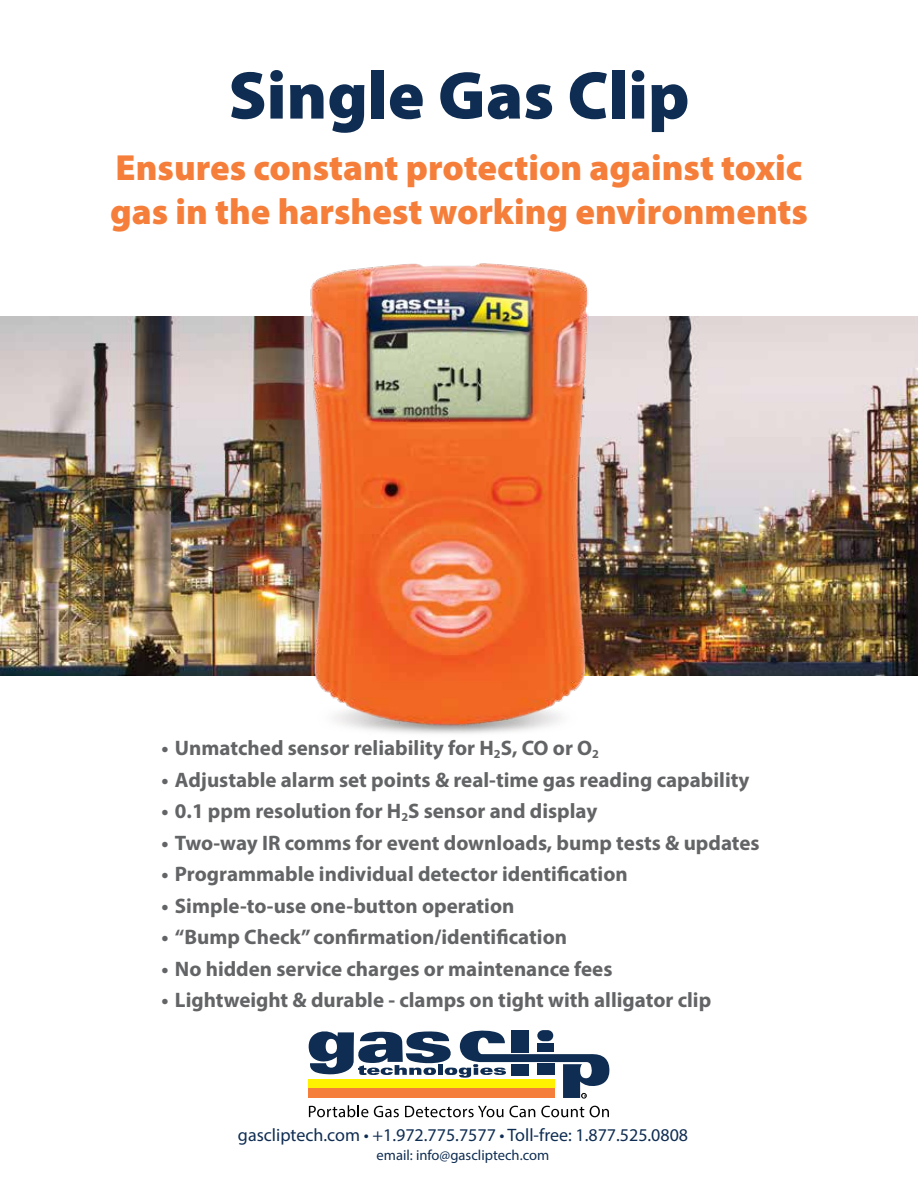
<style>
.page{position:relative;width:918px;height:1188px;background:#fff}
.page>*{position:absolute;margin:0;border:0;box-sizing:border-box;transform-origin:0 0}
.t1{font:900 68.1px "Myriad Pro";color:#0f2d52}
.t2{font:900 36.45px/43.7px "Myriad Pro";color:#f57f3a}
.t3{font:700 21px "Myriad Pro";color:#636466}
.t4{font:18px "Myriad Pro";color:#0f2d52}
.t5{font:14.55px "Myriad Pro";color:#0f2d52}
</style>
<div class="page">
<img style="left:0;top:316px;width:918px;height:360px">
<svg style="left:309px;top:1105px;width:59px;height:12px"></svg>
<svg style="left:374px;top:1106px;width:25px;height:11px"></svg>
<svg style="left:405px;top:1106px;width:130px;height:11px"></svg>
<svg style="left:541px;top:1106px;width:43px;height:11px"></svg>
<svg style="left:590px;top:1106px;width:19px;height:11px"></svg>
<svg style="left:308px;top:1030px;width:302px;height:68px"></svg>
<img style="left:303px;top:263px;width:297px;height:471px">
<h1 class="t1" style="left:228px;top:50px;width:463px">Single Gas Clip</h1>
<h2 class="t2" style="left:110px;top:145px;width:699px">Ensures constant protection against toxic gas in the harshest working environments</h2>
<p class="t3" style="left:161px;top:734px;width:439px">• Unmatched sensor reliability for H<sub>2</sub>S, CO or O<sub>2</sub></p>
<p class="t3" style="left:161px;top:766px;width:590px">• Adjustable alarm set points &amp; real-time gas reading capability</p>
<p class="t3" style="left:161px;top:797px;width:437px">• 0.1 ppm resolution for H<sub>2</sub>S sensor and display</p>
<p class="t3" style="left:161px;top:829px;width:600px">• Two-way IR comms for event downloads, bump tests &amp; updates</p>
<p class="t3" style="left:161px;top:860px;width:468px">• Programmable individual detector identification</p>
<p class="t3" style="left:161px;top:892px;width:355px">• Simple-to-use one-button operation</p>
<p class="t3" style="left:161px;top:923px;width:407px">• “Bump Check” confirmation/identification</p>
<p class="t3" style="left:161px;top:955px;width:453px">• No hidden service charges or maintenance fees</p>
<p class="t3" style="left:161px;top:986px;width:551px">• Lightweight &amp; durable - clamps on tight with alligator clip</p>
<p class="t4" style="left:238px;top:1124px;width:452px">gascliptech.com • +1.972.775.7577 • Toll-free: 1.877.525.0808</p>
<p class="t5" style="left:377px;top:1146px;width:174px">email: info@gascliptech.com</p>
</div>
